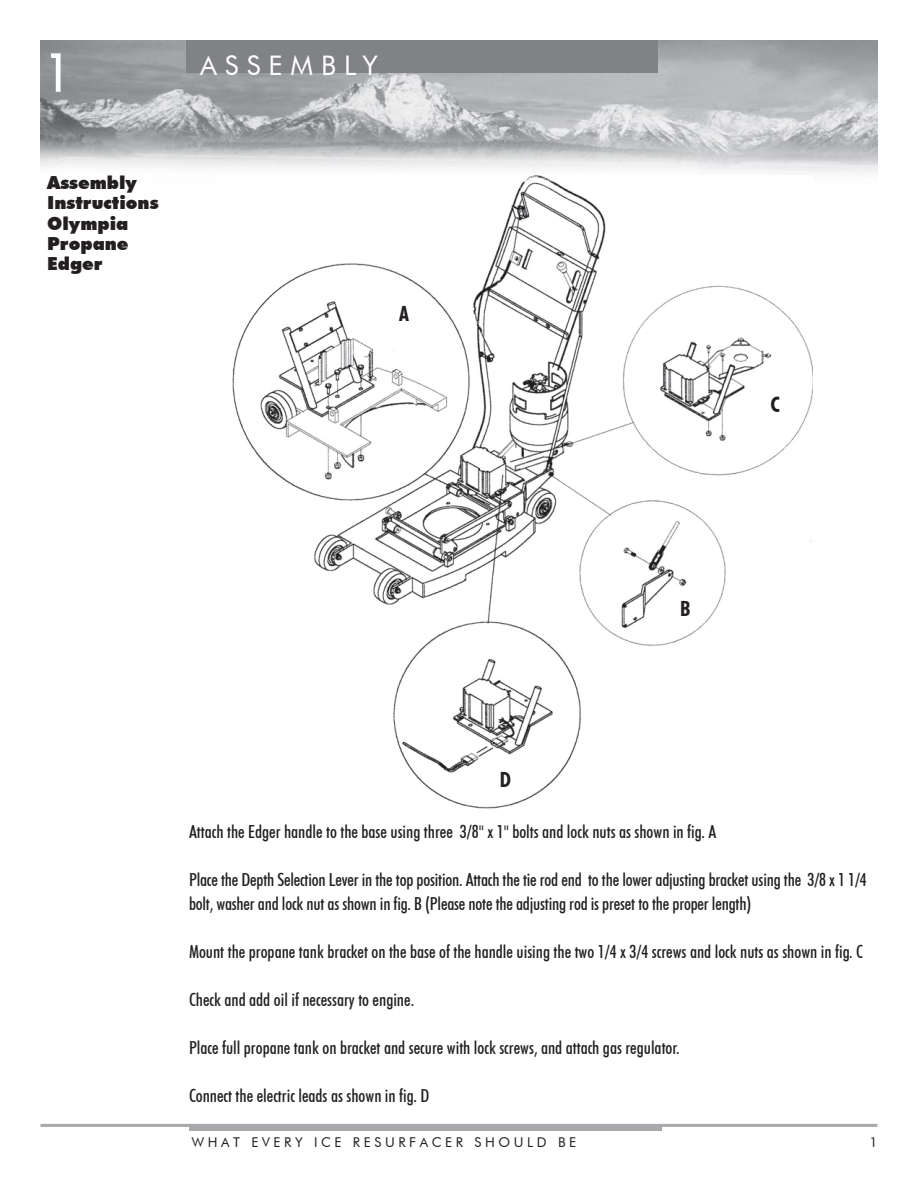
<style>
.page{position:relative;width:918px;height:1188px;background:#fff}
.page>*{position:absolute;margin:0;border:0;box-sizing:border-box;transform-origin:0 0}
.t1{font:500 condensed 54px "Futura BT";color:#fff}
.t2{font:27px "Futura BT";letter-spacing:.295em;color:#fff}
.t3{font:700 condensed 21px "Futura BT";color:#231f20}
.t4{font:500 condensed 18px/24px "Futura BT";color:#231f20}
.t5{font:900 18px/20.2px "Futura BT";color:#231f20}
.t6{font:13.5px "Futura BT";letter-spacing:.27em;color:#231f20}
</style>
<div class="page">
<img style="left:40px;top:40px;width:837px;height:136px">
<hr style="left:40px;top:1124px;width:838px;height:3px;background:#a7a9ac">
<div style="left:189px;top:1124px;width:473px;height:6px;background:#a7a9ac"></div>
<img style="left:232px;top:176px;width:580px;height:633px">
<div style="left:186px;top:40px;width:472px;height:33px;background:#808285"></div>
<h1 class="t1" style="left:47px;top:40px;width:22px">1</h1>
<h2 class="t2" style="left:200px;top:49px;width:180px">ASSEMBLY</h2>
<p class="t5" style="left:47px;top:173px;width:113px">Assembly<br>Instructions<br>Olympia<br>Propane<br>Edger</p>
<p class="t3" style="left:399px;top:301px;width:11px">A</p>
<p class="t3" style="left:771px;top:392px;width:11px">C</p>
<p class="t3" style="left:500px;top:767px;width:13px">D</p>
<p class="t3" style="left:680px;top:596px;width:12px">B</p>
<p class="t4" style="left:189px;top:819px;width:529px">Attach the Edger handle to the base using three 3/8" x 1" bolts and lock nuts as shown in fig. A</p>
<p class="t4" style="left:189px;top:867px;width:679px">Place the Depth Selection Lever in the top position. Attach the tie rod end to the lower adjusting bracket using the 3/8 x 1 1/4 bolt, washer and lock nut as shown in fig. B (Please note the adjusting rod is preset to the proper length)</p>
<p class="t4" style="left:189px;top:939px;width:676px">Mount the propane tank bracket on the base of the handle uising the two 1/4 x 3/4 screws and lock nuts as shown in fig. C</p>
<p class="t4" style="left:189px;top:987px;width:227px">Check and add oil if necessary to engine.</p>
<p class="t4" style="left:189px;top:1035px;width:492px">Place full propane tank on bracket and secure with lock screws, and attach gas regulator.</p>
<p class="t4" style="left:189px;top:1083px;width:242px">Connect the electric leads as shown in fig. D</p>
<p class="t6" style="left:192px;top:1134px;width:386px">WHAT EVERY ICE RESURFACER SHOULD BE</p>
<p class="t6" style="left:870px;top:1134px;width:9px">1</p>
</div>
